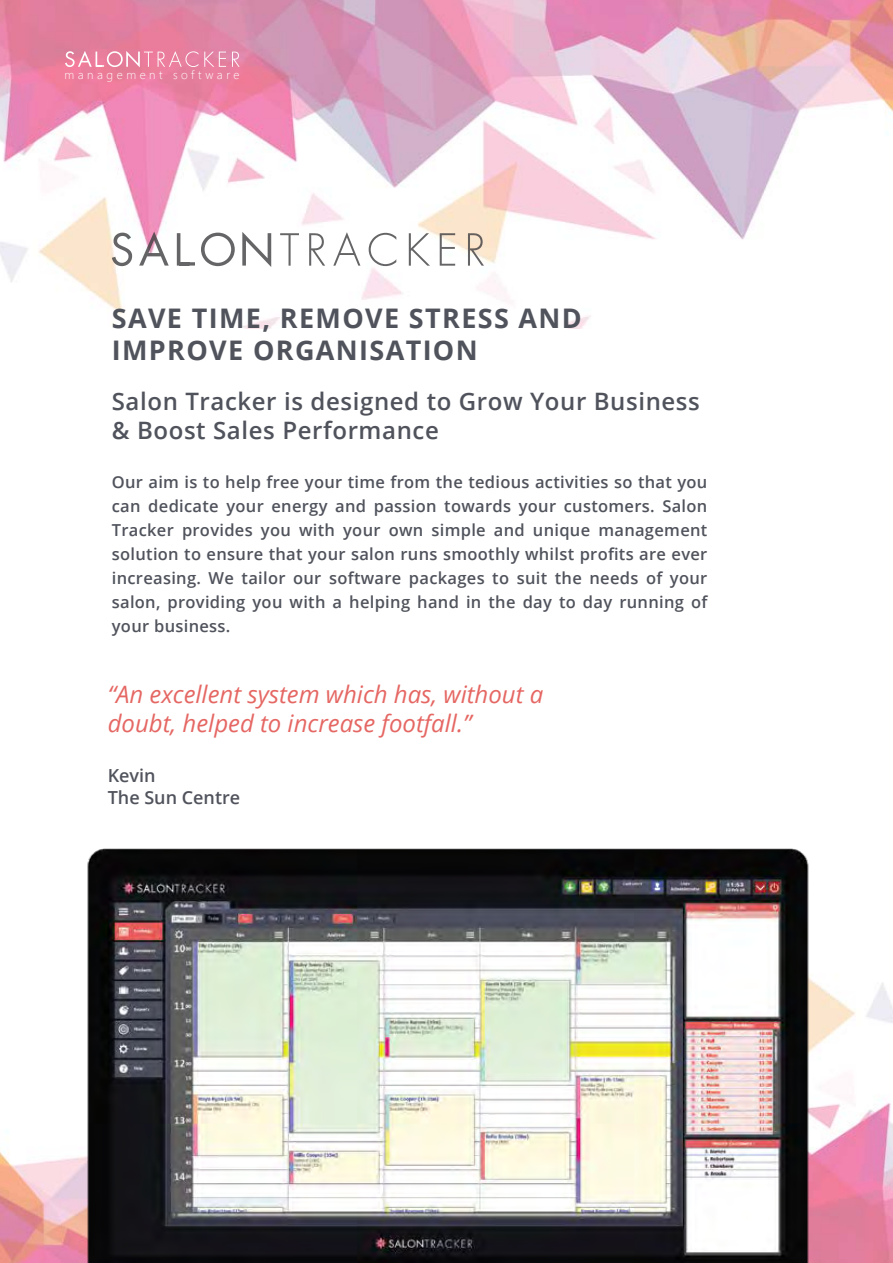
<style>
.page{position:relative;width:893px;height:1263px;background:#fff}
.page>*{position:absolute;margin:0;border:0;box-sizing:border-box;transform-origin:0 0}
.t1{font:700 27px/32.4px "Open Sans";letter-spacing:.05em;color:#50535c}
.t2{font:italic 24px/28.8px "Open Sans";color:#e56763}
.t3{font:600 24px/28.8px "Open Sans";letter-spacing:.025em;color:#50535c}
.t4{font:600 18px/21.6px "Open Sans";color:#50535c}
.t5{font:600 16.5px/24px "Open Sans";letter-spacing:.02em;color:#50535c;text-align:justify}
.t6{font:300 11.85px "Segoe UI";letter-spacing:.295em;color:#fff}
</style>
<div class="page">
<img style="left:0;top:0;width:893px;height:328px">
<svg style="left:204px;top:52px;width:22px;height:15px"></svg>
<svg style="left:232px;top:52px;width:8px;height:15px"></svg>
<svg style="left:65px;top:51px;width:133px;height:16px"></svg>
<img style="left:0;top:982px;width:893px;height:281px">
<svg style="left:280px;top:233px;width:19px;height:33px"></svg>
<svg style="left:309px;top:233px;width:16px;height:33px"></svg>
<svg style="left:333px;top:232px;width:27px;height:34px"></svg>
<svg style="left:369px;top:233px;width:27px;height:33px"></svg>
<svg style="left:409px;top:233px;width:21px;height:33px"></svg>
<svg style="left:440px;top:233px;width:15px;height:33px"></svg>
<svg style="left:468px;top:233px;width:16px;height:33px"></svg>
<svg style="left:112px;top:233px;width:20px;height:33px"></svg>
<svg style="left:139px;top:232px;width:30px;height:34px"></svg>
<svg style="left:201px;top:233px;width:34px;height:33px"></svg>
<svg style="left:242px;top:232px;width:29px;height:35px"></svg>
<svg style="left:177px;top:233px;width:18px;height:33px"></svg>
<img style="left:81px;top:848px;width:733px;height:415px">
<p class="t6" style="left:65px;top:63px;width:177px">management software</p>
<h1 class="t1" style="left:112px;top:301px;width:472px">SAVE TIME, REMOVE STRESS AND<br>IMPROVE ORGANISATION</h1>
<h2 class="t3" style="left:112px;top:386px;width:590px">Salon Tracker is designed to Grow Your Business &amp; Boost Sales Performance</h2>
<p class="t5" style="left:112px;top:470px;width:597px">Our aim is to help free your time from the tedious activities so that you can dedicate your energy and passion towards your customers. Salon Tracker provides you with your own simple and unique management solution to ensure that your salon runs smoothly whilst profits are ever increasing. We tailor our software packages to suit the needs of your salon, providing you with a helping hand in the day to day running of your business.</p>
<h2 class="t2" style="left:108px;top:679px;width:437px">“An excellent system which has, without a doubt, helped to increase footfall.”</h2>
<p class="t4" style="left:108px;top:764px;width:134px">Kevin<br>The Sun Centre</p>
</div>
